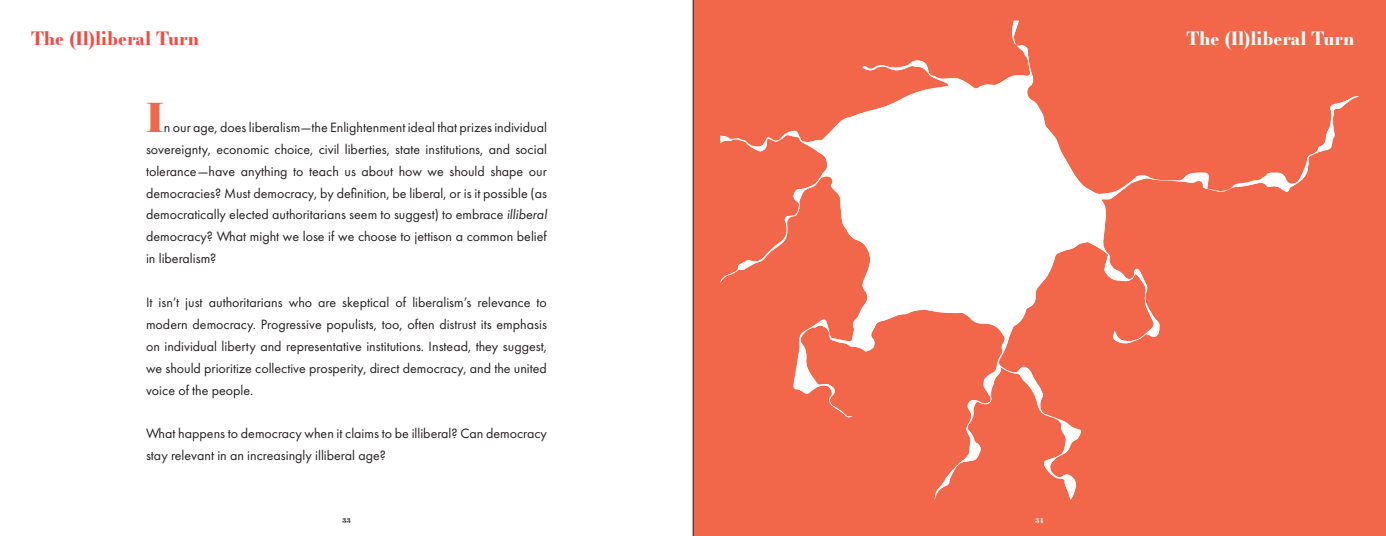
<style>
.page{position:relative;width:1386px;height:536px;background:#fff}
.page>*{position:absolute;margin:0;border:0;box-sizing:border-box;transform-origin:0 0}
.Texto_INTRO_Capitulo{font:43.75px "Didoni URWD";color:#f26649}
.t1{font:700 18.38px "Essonnes Display";color:#ef4d41}
.t2{font:700 18.38px "Essonnes Display";color:#fff}
.Texto_INTRO_Capitulo-2{font:14px/21.9px "Futura PT";color:#231f20;text-align:justify}
.Numeración{font:7.88px "Didoni URWD";color:#231f20}
.Numeración-2{font:7.88px "Didoni URWD";color:#fff}
.s1{font-style:italic}
</style>
<div class="page">
<div style="left:693px;top:0;width:693px;height:536px;background:#f26649"></div>
<svg style="left:720px;top:21px;width:639px;height:478px;fill:#f26649"></svg>
<p class="t1" style="left:32px;top:25px;width:169px">The (Il)liberal Turn</p>
<p class="t2" style="left:1187px;top:25px;width:169px">The (Il)liberal Turn</p>
<p class="Texto_INTRO_Capitulo" style="left:146px;top:91px;width:19px">I</p>
<p class="Texto_INTRO_Capitulo-2" style="left:146px;top:116px;width:402px;text-indent:18px">n our age, does liberalism—the Enlightenment ideal that prizes individual sovereignty, economic choice, civil liberties, state institutions, and social tolerance—have anything to teach us about how we should shape our democracies? Must democracy, by definition, be liberal, or is it possible (as democratically elected authoritarians seem to suggest) to embrace <span class="s1">illiberal </span>democracy? What might we lose if we choose to jettison a common belief in liberalism?</p>
<p class="Texto_INTRO_Capitulo-2" style="left:146px;top:291px;width:402px">It isn’t just authoritarians who are skeptical of liberalism’s relevance to modern democracy. Progressive populists, too, often distrust its emphasis on individual liberty and representative institutions. Instead, they suggest, we should prioritize collective prosperity, direct democracy, and the united voice of the people.</p>
<p class="Texto_INTRO_Capitulo-2" style="left:146px;top:422px;width:402px">What happens to democracy when it claims to be illiberal? Can democracy stay relevant in an increasingly illiberal age?</p>
<p class="Numeración" style="left:342px;top:516px;width:10px">33</p>
<p class="Numeración-2" style="left:1035px;top:516px;width:10px">34</p>
</div>
